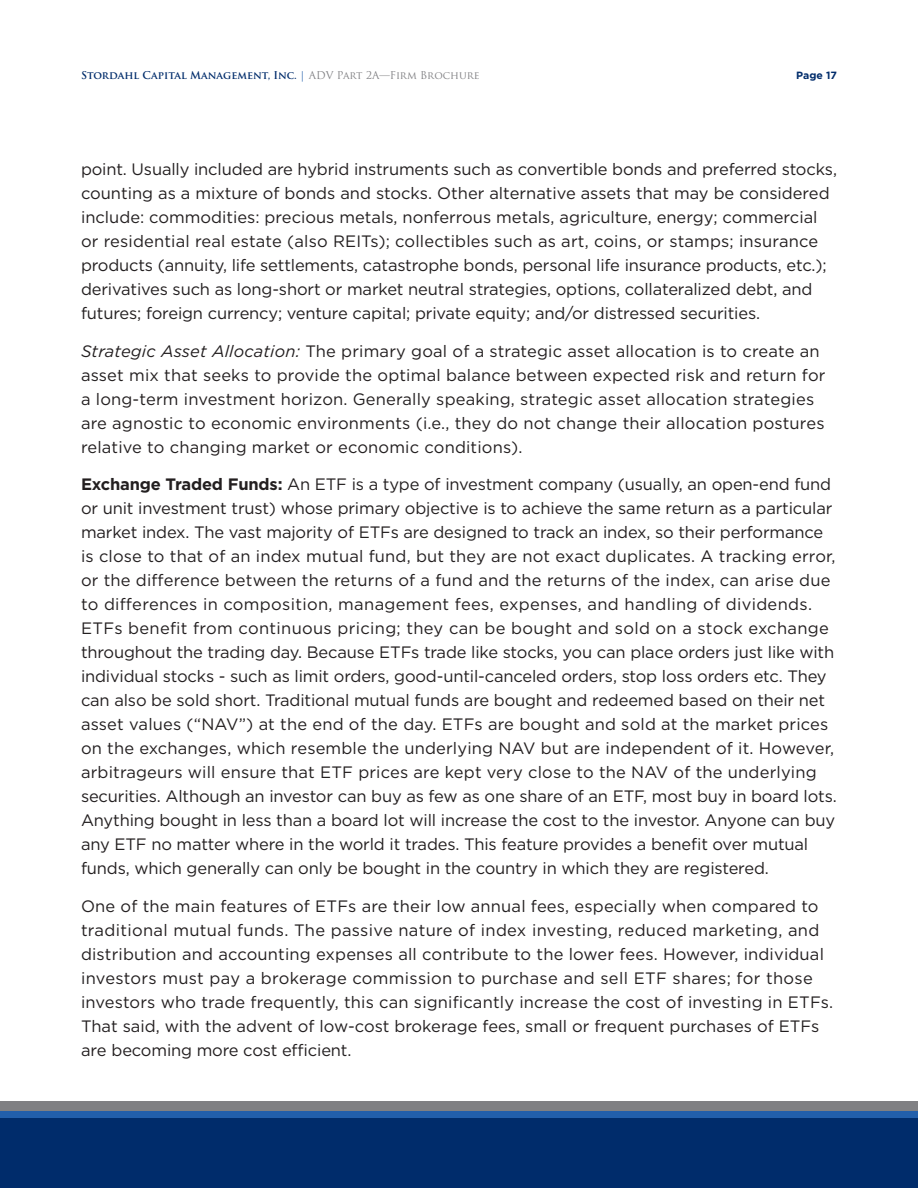
<style>
.page{position:relative;width:918px;height:1188px;background:#fff}
.page>*{position:absolute;margin:0;border:0;box-sizing:border-box;transform-origin:0 0}
.Copy{font:16.5px/24px "Gotham";color:#231f20}
.t1{font:700 10.5px "Trajan Pro";color:#002c6b}
.t2{font:700 10.5px "Gotham";color:#002c6b}
.s1{font-weight:400;color:#225fab}
.s2{font-weight:400;color:#808083}
.s3{font-style:italic}
.s4{font-weight:700}
</style>
<div class="page">
<div style="left:0;top:1101px;width:918px;height:87px;background:#808083"></div>
<div style="left:0;top:1112px;width:918px;height:41px;background:#225fab"></div>
<div style="left:0;top:1118px;width:918px;height:70px;background:#002c6b"></div>
<p class="t1" style="left:81px;top:68px;width:400px">Stordahl Capital Management, Inc. <span class="s1">|</span> <span class="s2">ADV Part 2A—Firm Brochure</span></p>
<p class="t2" style="left:796px;top:69px;width:42px">Page 17</p>
<p class="Copy" style="left:81px;top:157px;width:758px">point. Usually included are hybrid instruments such as convertible bonds and preferred stocks, counting as a mixture of bonds and stocks. Other alternative assets that may be considered include: commodities: precious metals, nonferrous metals, agriculture, energy; commercial or residential real estate (also REITs); collectibles such as art, coins, or stamps; insurance products (annuity, life settlements, catastrophe bonds, personal life insurance products, etc.); derivatives such as long-short or market neutral strategies, options, collateralized debt, and futures; foreign currency; venture capital; private equity; and/or distressed securities.</p>
<p class="Copy" style="left:81px;top:339px;width:746px"><span class="s3">Strategic Asset Allocation:</span> The primary goal of a strategic asset allocation is to create an asset mix that seeks to provide the optimal balance between expected risk and return for a long-term investment horizon. Generally speaking, strategic asset allocation strategies are agnostic to economic environments (i.e., they do not change their allocation postures relative to changing market or economic conditions).</p>
<p class="Copy" style="left:81px;top:472px;width:757px"><span class="s4">Exchange Traded Funds:</span> An ETF is a type of investment company (usually, an open-end fund or unit investment trust) whose primary objective is to achieve the same return as a particular market index. The vast majority of ETFs are designed to track an index, so their performance is close to that of an index mutual fund, but they are not exact duplicates. A tracking error, or the difference between the returns of a fund and the returns of the index, can arise due to differences in composition, management fees, expenses, and handling of dividends.<br>ETFs benefit from continuous pricing; they can be bought and sold on a stock exchange throughout the trading day. Because ETFs trade like stocks, you can place orders just like with individual stocks - such as limit orders, good-until-canceled orders, stop loss orders etc. They can also be sold short. Traditional mutual funds are bought and redeemed based on their net asset values (“NAV”) at the end of the day. ETFs are bought and sold at the market prices on the exchanges, which resemble the underlying NAV but are independent of it. However, arbitrageurs will ensure that ETF prices are kept very close to the NAV of the underlying securities. Although an investor can buy as few as one share of an ETF, most buy in board lots.<br>Anything bought in less than a board lot will increase the cost to the investor. Anyone can buy any ETF no matter where in the world it trades. This feature provides a benefit over mutual funds, which generally can only be bought in the country in which they are registered.</p>
<p class="Copy" style="left:81px;top:894px;width:754px">One of the main features of ETFs are their low annual fees, especially when compared to traditional mutual funds. The passive nature of index investing, reduced marketing, and distribution and accounting expenses all contribute to the lower fees. However, individual investors must pay a brokerage commission to purchase and sell ETF shares; for those investors who trade frequently, this can significantly increase the cost of investing in ETFs.<br>That said, with the advent of low-cost brokerage fees, small or frequent purchases of ETFs are becoming more cost efficient.</p>
</div>
